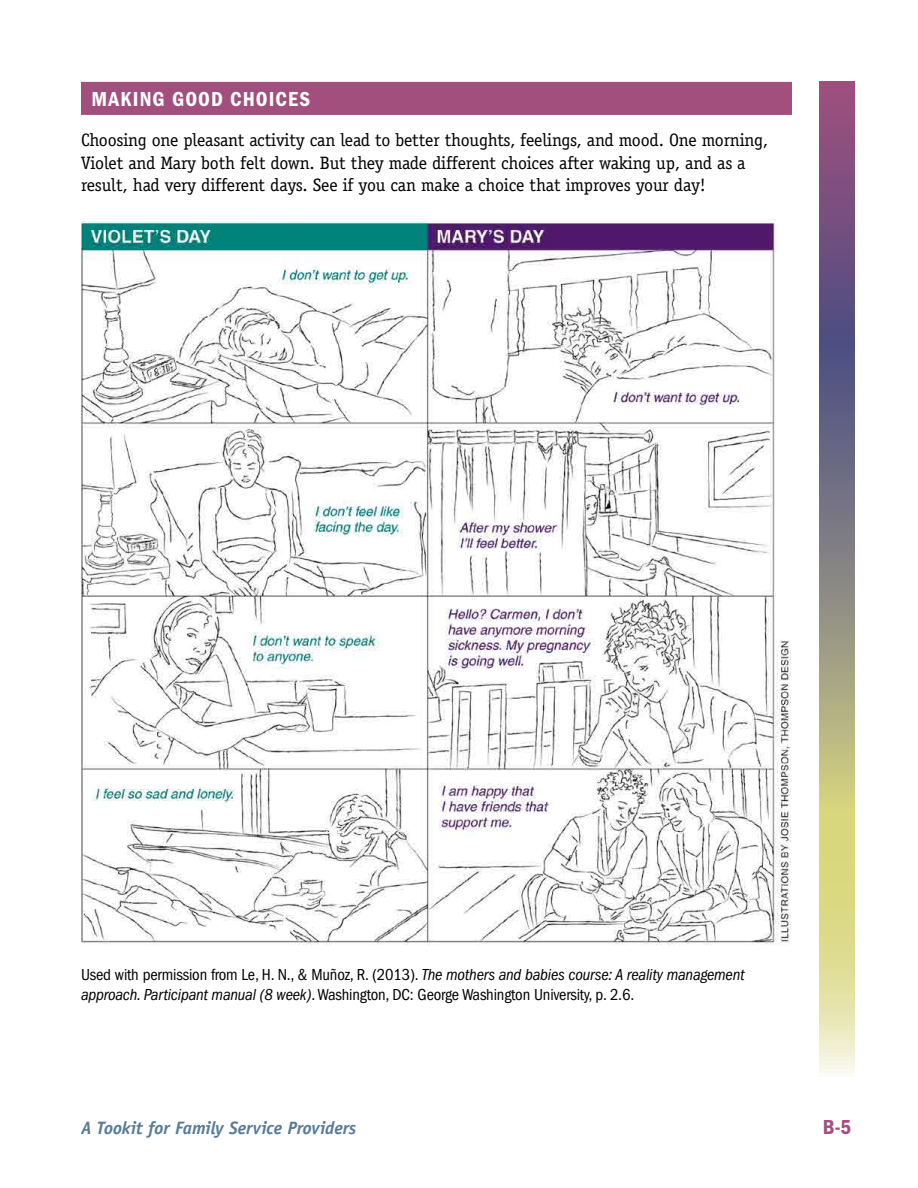
<style>
.page{position:relative;width:918px;height:1188px;background:#fff}
.page>*{position:absolute;margin:0;border:0;box-sizing:border-box;transform-origin:0 0}
.t1{font:21px "ITC Franklin Gothic Std Dm Cd";letter-spacing:.05em;color:#fff}
.t2{font:21px "ITC Franklin Gothic Std Dm Cd";color:#a24f7d}
.t3{font:18px/22.5px "Officina Serif Std";letter-spacing:-.01em;color:#000}
.t4{font:italic 700 18px "Officina Sans Std";letter-spacing:-.01em;color:#577b98}
.t5{font:condensed 16.5px/19.5px "ITC Franklin Gothic Std";letter-spacing:-.01em;color:#000}
.s1{font-style:italic}
</style>
<div class="page">
<svg style="left:819px;top:81px;width:36px;height:992px;background:#9c9188"></svg>
<div style="left:81px;top:82px;width:711px;height:33px;background:#a24f7d"></div>
<img style="left:81px;top:215px;width:709px;height:730px">
<p class="t1" style="left:92px;top:87px;width:220px">MAKING GOOD CHOICES</p>
<p class="t3" style="left:81px;top:129px;width:689px">Choosing one pleasant activity can lead to better thoughts, feelings, and mood. One morning,<br>Violet and Mary both felt down. But they made different choices after waking up, and as a result, had very different days. See if you can make a choice that improves your day!</p>
<p class="t5" style="left:81px;top:965px;width:665px">Used with permission from Le, H. N., &amp; Muñoz, R. (2013). <span class="s1">The mothers and babies course: A reality management approach. Participant manual (8 week)</span>. Washington, DC: George Washington University, p. 2.6.</p>
<p class="t4" style="left:81px;top:1117px;width:277px">A Tookit for Family Service Providers</p>
<p class="t2" style="left:823px;top:1115px;width:30px">B-5</p>
</div>
